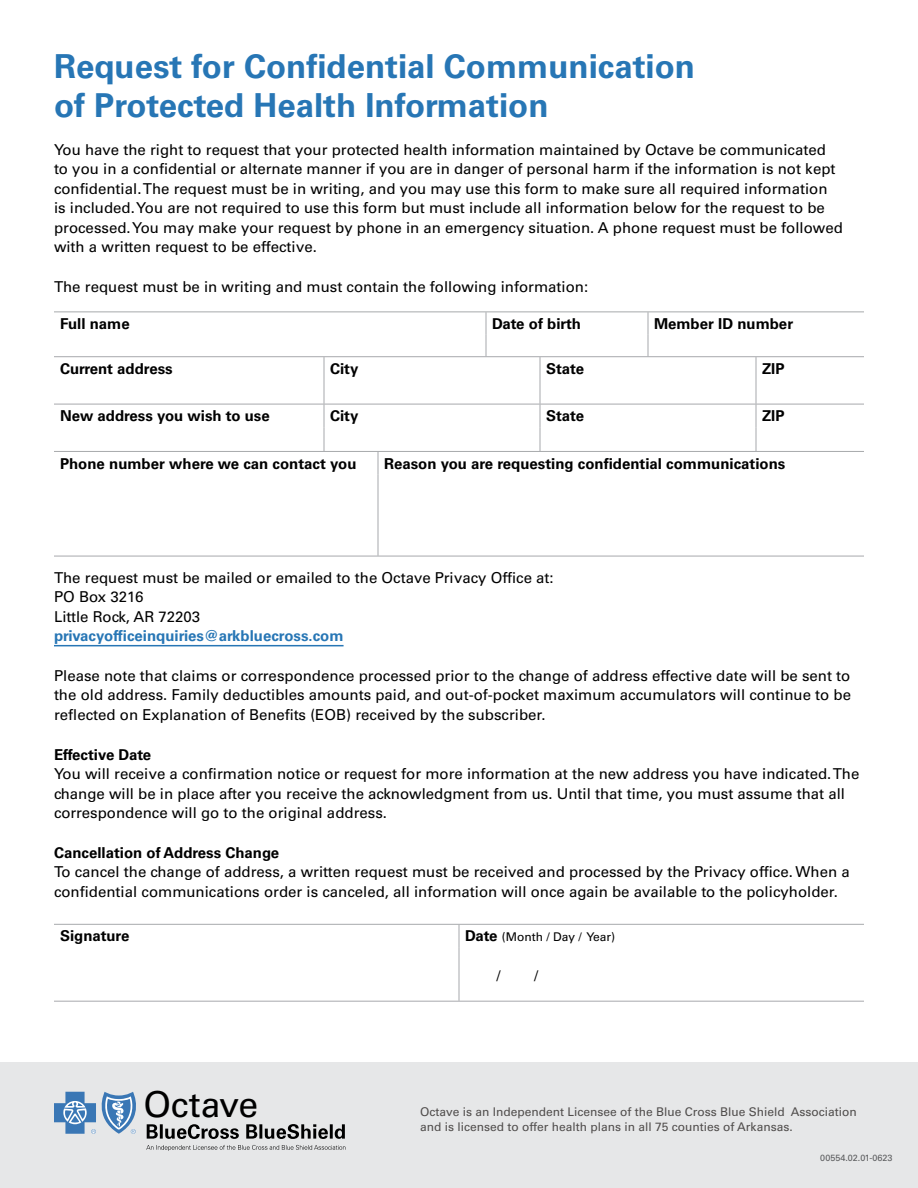
<style>
.page{position:relative;width:918px;height:1188px;background:#fff}
.page>*{position:absolute;margin:0;border:0;box-sizing:border-box;transform-origin:0 0}
.t1{font:35.55px "Univers LT Std";letter-spacing:-.01em;color:#000}
.Title_of_document{font:700 33px/39px "Univers LT Std";color:#2776b5}
.t2{font:15px/19.5px "Univers LT Std";color:#000}
.Lables{font:700 15px "Univers LT Std";color:#000}
.t3{font:700 15px "Univers LT Std";color:#2776b5}
.Note_text{font:12px "Univers LT Std";color:#504d4c}
.Lables-2{font:12px "Univers LT Std";color:#000}
.Main_Paragraph_Style{font:9px "Univers LT Std";color:#58595b}
.s1{font-weight:700;font-size:15px}
</style>
<div class="page">
<div style="left:0;top:1063px;width:918px;height:125px;background:#e6e7e8"></div>
<hr style="left:54px;top:645px;width:290px;height:1px;background:#2776b5">
<hr style="left:54px;top:356px;width:432px;height:1px;background:#a7a9ac">
<hr style="left:486px;top:356px;width:162px;height:1px;background:#a7a9ac">
<hr style="left:648px;top:356px;width:216px;height:1px;background:#a7a9ac">
<svg style="left:486px;top:313px;width:1px;height:43px"></svg>
<hr style="left:54px;top:312px;width:432px;height:1px;background:#a7a9ac">
<hr style="left:486px;top:312px;width:162px;height:1px;background:#a7a9ac">
<hr style="left:648px;top:312px;width:216px;height:1px;background:#a7a9ac">
<svg style="left:648px;top:312px;width:1px;height:44px"></svg>
<hr style="left:54px;top:404px;width:270px;height:1px;background:#a7a9ac">
<hr style="left:324px;top:404px;width:216px;height:1px;background:#a7a9ac">
<hr style="left:540px;top:404px;width:216px;height:1px;background:#a7a9ac">
<hr style="left:756px;top:404px;width:108px;height:1px;background:#a7a9ac">
<svg style="left:540px;top:357px;width:1px;height:94px"></svg>
<svg style="left:756px;top:357px;width:1px;height:94px"></svg>
<svg style="left:324px;top:357px;width:1px;height:94px"></svg>
<hr style="left:54px;top:451px;width:270px;height:1px;background:#a7a9ac">
<hr style="left:324px;top:451px;width:216px;height:1px;background:#a7a9ac">
<hr style="left:540px;top:451px;width:216px;height:1px;background:#a7a9ac">
<hr style="left:756px;top:451px;width:108px;height:1px;background:#a7a9ac">
<svg style="left:378px;top:452px;width:1px;height:23px"></svg>
<hr style="left:378px;top:475px;width:1px;height:81px;background:#a7a9ac">
<hr style="left:54px;top:556px;width:324px;height:1px;background:#a7a9ac">
<hr style="left:378px;top:556px;width:486px;height:1px;background:#a7a9ac">
<hr style="left:54px;top:1001px;width:405px;height:1px;background:#a7a9ac">
<hr style="left:459px;top:1001px;width:405px;height:1px;background:#a7a9ac">
<hr style="left:54px;top:924px;width:405px;height:1px;background:#a7a9ac">
<hr style="left:459px;top:924px;width:405px;height:1px;background:#a7a9ac">
<svg style="left:459px;top:925px;width:1px;height:22px"></svg>
<hr style="left:459px;top:947px;width:1px;height:54px;background:#a7a9ac">
<svg style="left:54px;top:1092px;width:291px;height:47px"></svg>
<svg style="left:146px;top:1145px;width:199px;height:6px"></svg>
<h1 class="Title_of_document" style="left:54px;top:47px;width:643px">Request for Confidential Communication of Protected Health Information</h1>
<p class="t2" style="left:54px;top:140px;width:790px">You have the right to request that your protected health information maintained by Octave be communicated to you in a confidential or alternate manner if you are in danger of personal harm if the information is not kept confidential. The request must be in writing, and you may use this form to make sure all required information is included. You are not required to use this form but must include all information below for the request to be processed. You may make your request by phone in an emergency situation. A phone request must be followed with a written request to be effective.</p>
<p class="t2" style="left:54px;top:277px;width:536px">The request must be in writing and must contain the following information:</p>
<p class="Lables" style="left:60px;top:315px;width:71px">Full name</p>
<p class="Lables" style="left:492px;top:315px;width:91px">Date of birth</p>
<p class="Lables" style="left:654px;top:315px;width:141px">Member ID number</p>
<p class="Lables" style="left:60px;top:360px;width:114px">Current address</p>
<p class="Lables" style="left:330px;top:360px;width:30px">City</p>
<p class="Lables" style="left:546px;top:360px;width:40px">State</p>
<p class="Lables" style="left:762px;top:360px;width:24px">ZIP</p>
<p class="Lables" style="left:60px;top:407px;width:211px">New address you wish to use</p>
<p class="Lables" style="left:330px;top:407px;width:30px">City</p>
<p class="Lables" style="left:546px;top:407px;width:40px">State</p>
<p class="Lables" style="left:762px;top:407px;width:24px">ZIP</p>
<p class="Lables" style="left:60px;top:454px;width:298px">Phone number where we can contact you</p>
<p class="Lables" style="left:384px;top:454px;width:403px">Reason you are requesting confidential communications</p>
<p class="t2" style="left:54px;top:568px;width:501px">The request must be mailed or emailed to the Octave Privacy Office at:</p>
<p class="t2" style="left:54px;top:587px;width:91px">PO Box 3216</p>
<p class="t2" style="left:54px;top:607px;width:148px">Little Rock, AR 72203</p>
<p class="t3" style="left:54px;top:627px;width:291px">privacyofficeinquiries@arkbluecross.com</p>
<p class="t2" style="left:54px;top:666px;width:799px;text-align:justify">Please note that claims or correspondence processed prior to the change of address effective date will be sent to the old address. Family deductibles amounts paid, and out-of-pocket maximum accumulators will continue to be reflected on Explanation of Benefits (EOB) received by the subscriber.</p>
<p class="Lables" style="left:54px;top:745px;width:99px">Effective Date</p>
<p class="t2" style="left:54px;top:764px;width:807px">You will receive a confirmation notice or request for more information at the new address you have indicated. The change will be in place after you receive the acknowledgment from us. Until that time, you must assume that all correspondence will go to the original address.</p>
<p class="Lables" style="left:54px;top:844px;width:227px">Cancellation of Address Change</p>
<p class="t2" style="left:54px;top:862px;width:797px">To cancel the change of address, a written request must be received and processed by the Privacy office. When a confidential communications order is canceled, all information will once again be available to the policyholder.</p>
<p class="Lables" style="left:60px;top:927px;width:71px">Signature</p>
<p class="Lables-2" style="left:465px;top:930px;width:152px"><span class="s1">Date</span> (Month / Day / Year)</p>
<p class="t2" style="left:496px;top:966px;width:6px">/</p>
<p class="t2" style="left:534px;top:966px;width:6px">/</p>
<p class="t1" style="left:143px;top:1083px;width:116px">Octave</p>
<p class="Note_text" style="left:420px;top:1104px;width:438px">Octave is an Independent Licensee of the Blue Cross Blue Shield Association</p>
<p class="Note_text" style="left:420px;top:1119px;width:374px">and is licensed to offer health plans in all 75 counties of Arkansas.</p>
<p class="Main_Paragraph_Style" style="left:820px;top:1152px;width:74px">00554.02.01-0623</p>
</div>
